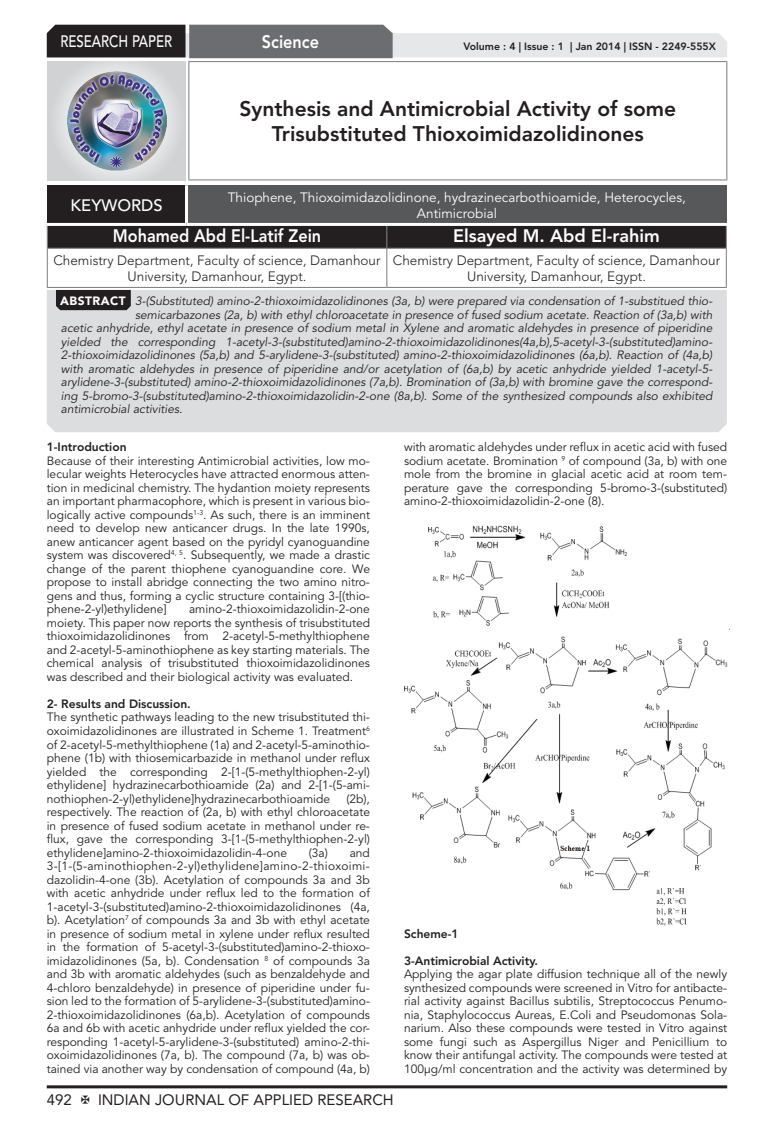
<style>
.page{position:relative;width:774px;height:1136px;background:#fff}
.page>*{position:absolute;margin:0;border:0;box-sizing:border-box;transform-origin:0 0}
.Articles_Head{font:800 21px/25.2px "Avenir LT Std";color:#231f20;text-align:center}
.Author_Name{font:800 18px "Avenir LT Std";color:#fff;scale:.9 1}
.Author_Name-2{font:800 18px "Avenir LT Std";color:#fff}
.Subject_Name{font:800 18px "Avenir LT Std";color:#fff;scale:.9 1}
.Address{font:500 16.5px "Avenir LT Std";color:#fff;scale:.8 1}
.Address-2{font:500 16.5px "Avenir LT Std";color:#fff}
.t1{font:15px "Avenir LT Std";color:#231f20}
.Address-3{font:300 13.5px/16.2px "Avenir LT Std";color:#231f20;text-align:center}
.Address-4{font:13.5px/16.2px "Avenir LT Std";color:#fff;text-align:center}
.Body_Text{font:12px/13.5px "Avenir LT Std";color:#231f20;text-align:justify}
.Body_Text-2{font:italic 12px "Avenir LT Std";color:#231f20}
.Bold{font:800 12px "Avenir LT Std";color:#231f20}
.t2{font:900 12px "Avenir LT Std";letter-spacing:.04em;color:#fff}
.t3{font:800 10.5px "Avenir LT Std";color:#231f20}
</style>
<div class="page">
<hr style="left:47px;top:1085px;width:680px;height:3px;background:#231f20">
<div style="left:48px;top:62px;width:137px;height:118px;background:linear-gradient(to right,#d9dadc,#d8d9db)"></div>
<img style="left:68px;top:71px;width:99px;height:100px">
<svg style="left:47px;top:25px;width:680px;height:33px;background:#9e9e9f"></svg>
<hr style="left:188px;top:61px;width:539px;height:1px;background:#808285">
<hr style="left:188px;top:62px;width:1px;height:117px;background:#808285">
<hr style="left:726px;top:62px;width:1px;height:117px;background:#808285">
<hr style="left:188px;top:179px;width:539px;height:1px;background:#808285">
<div style="left:47px;top:226px;width:680px;height:22px;background:#231f20"></div>
<hr style="left:47px;top:248px;width:340px;height:1px;background:#808285">
<hr style="left:47px;top:249px;width:1px;height:38px;background:#808285">
<hr style="left:387px;top:248px;width:340px;height:1px;background:#808285">
<hr style="left:386px;top:249px;width:1px;height:38px;background:#808285">
<hr style="left:726px;top:249px;width:1px;height:38px;background:#808285">
<hr style="left:47px;top:287px;width:340px;height:1px;background:#808285">
<hr style="left:387px;top:287px;width:340px;height:1px;background:#808285">
<div style="left:47px;top:185px;width:139px;height:39px;background:#231f20"></div>
<div style="left:186px;top:185px;width:541px;height:39px;background:#57585a"></div>
<hr style="left:185px;top:185px;width:3px;height:38px;background:#fff">
<hr style="left:47px;top:223px;width:139px;height:3px;background:#fff">
<hr style="left:186px;top:223px;width:541px;height:3px;background:#fff">
<div style="left:47px;top:290px;width:680px;height:142px;background:#dcdddf"></div>
<svg style="left:56px;top:290px;width:75px;height:20px"></svg>
<img style="left:404px;top:525px;width:324px;height:401px">
<h3 class="Address" style="left:60px;top:32px;width:141px">RESEARCH PAPER</h3>
<p class="Subject_Name" style="left:262px;top:31px;width:65px">Science</p>
<p class="t3" style="left:463px;top:41px;width:254px">Volume : 4 | Issue : 1 | Jan 2014 | ISSN - 2249-555X</p>
<p class="Articles_Head" style="left:239px;top:96px;width:438px">Synthesis and Antimicrobial Activity of some<br>Trisubstituted Thioxoimidazolidinones</p>
<p class="Address-2" style="left:71px;top:196px;width:94px">KEYWORDS</p>
<p class="Address-4" style="left:228px;top:189px;width:460px">Thiophene, Thioxoimidazolidinone, hydrazinecarbothioamide, Heterocycles,<br>Antimicrobial</p>
<p class="Author_Name" style="left:113px;top:225px;width:233px">Mohamed Abd El-Latif Zein</p>
<p class="Author_Name-2" style="left:453px;top:225px;width:208px">Elsayed M. Abd El-rahim</p>
<p class="Address-3" style="left:53px;top:252px;width:329px">Chemistry Department, Faculty of science, Damanhour<br>University, Damanhour, Egypt.</p>
<p class="Address-3" style="left:393px;top:252px;width:329px">Chemistry Department, Faculty of science, Damanhour<br>University, Damanhour, Egypt.</p>
<p class="t2" style="left:60px;top:293px;width:67px">ABSTRACT</p>
<p class="Body_Text-2" style="left:135px;top:294px;width:579px">3-(Substituted) amino-2-thioxoimidazolidinones (3a, b) were prepared via condensation of 1-substitued thio-</p>
<p class="Body_Text-2" style="left:135px;top:308px;width:579px">semicarbazones (2a, b) with ethyl chloroacetate in presence of fused sodium acetate. Reaction of (3a,b) with</p>
<p class="Body_Text-2" style="left:61px;top:321px;width:653px">acetic anhydride, ethyl acetate in presence of sodium metal in Xylene and aromatic aldehydes in presence of piperidine</p>
<p class="Body_Text-2" style="left:61px;top:335px;width:653px">yielded the corresponding 1-acetyl-3-(substituted)amino-2-thioxoimidazolidinones(4a,b),5-acetyl-3-(substituted)amino-</p>
<p class="Body_Text-2" style="left:61px;top:348px;width:653px">2-thioxoimidazolidinones (5a,b) and 5-arylidene-3-(substituted) amino-2-thioxoimidazolidinones (6a,b). Reaction of (4a,b)</p>
<p class="Body_Text-2" style="left:61px;top:362px;width:653px">with aromatic aldehydes in presence of piperidine and/or acetylation of (6a,b) by acetic anhydride yielded 1-acetyl-5-</p>
<p class="Body_Text-2" style="left:61px;top:375px;width:653px">arylidene-3-(substituted) amino-2-thioxoimidazolidinones (7a,b). Bromination of (3a,b) with bromine gave the correspond-</p>
<p class="Body_Text-2" style="left:61px;top:389px;width:653px">ing 5-bromo-3-(substituted)amino-2-thioxoimidazolidin-2-one (8a,b). Some of the synthesized compounds also exhibited</p>
<p class="Body_Text-2" style="left:61px;top:402px;width:123px">antimicrobial activities.</p>
<p class="Bold" style="left:47px;top:440px;width:81px">1-Introduction</p>
<p class="Body_Text" style="left:47px;top:454px;width:325px">Because of their interesting Antimicrobial activities, low mo&shy;lecular weights Heterocycles have attracted enormous atten&shy;tion in medicinal chemistry. The hydantion moiety represents an important pharmacophore, which is present in various bio&shy;logically active compounds<sup>1-3</sup>. As such, there is an imminent need to develop new anticancer drugs. In the late 1990s, anew anticancer agent based on the pyridyl cyanoguandine system was discovered<sup>4,</sup> <sup>5</sup>. Subsequently, we made a drastic change of the parent thiophene cyanoguandine core. We propose to install abridge connecting the two amino nitro&shy;gens and thus, forming a cyclic structure containing 3-[(thio&shy;phene-2-yl)ethylidene]</p>
<p class="Body_Text" style="left:404px;top:440px;width:325px">with aromatic aldehydes under reflux in acetic acid with fused sodium acetate. Bromination <sup>9</sup> of compound (3a, b) with one mole from the bromine in glacial acetic acid at room tem&shy;perature gave the corresponding 5-bromo-3-(substituted) amino-2-thioxoimidazolidin-2-one (8).</p>
<p class="Body_Text" style="left:47px;top:602px;width:325px;text-indent:142px">amino-2-thioxoimidazolidin-2-one moiety. This paper now reports the synthesis of trisubstituted thioxoimidazolidinones from 2-acetyl-5-methylthiophene and 2-acetyl-5-aminothiophene as key starting materials. The chemical analysis of trisubstituted thioxoimidazolidinones was described and their biological activity was evaluated.</p>
<p class="Bold" style="left:47px;top:696px;width:145px">2- Results and Discussion.</p>
<p class="Body_Text" style="left:47px;top:710px;width:325px">The synthetic pathways leading to the new trisubstituted thi&shy;oxoimidazolidinones are illustrated in Scheme 1. Treatment<sup>6 </sup>of 2-acetyl-5-methylthiophene (1a) and 2-acetyl-5-aminothio&shy;phene (1b) with thiosemicarbazide in methanol under reflux yielded the corresponding 2-[1-(5-methylthiophen-2-yl) ethylidene] hydrazinecarbothioamide (2a) and 2-[1-(5-ami&shy;nothiophen-2-yl)ethylidene]hydrazinecarbothioamide</p>
<p class="Body_Text" style="left:47px;top:791px;width:325px;text-indent:300px">(2b), respectively. The reaction of (2a, b) with ethyl chloroacetate in presence of fused sodium acetate in methanol under re&shy;flux, gave the corresponding 3-[1-(5-methylthiophen-2-yl) ethylidene]amino-2-thioxoimidazolidin-4-one</p>
<p class="Body_Text" style="left:47px;top:845px;width:325px;text-indent:303px">and 3-[1-(5-aminothiophen-2-yl)ethylidene]amino-2-thioxoimi&shy;dazolidin-4-one (3b). Acetylation of compounds 3a and 3b with acetic anhydride under reflux led to the formation of 1-acetyl-3-(substituted)amino-2-thioxoimidazolidinones (4a, b). Acetylation<sup>7</sup> of compounds 3a and 3b with ethyl acetate in presence of sodium metal in xylene under reflux resulted in the formation of 5-acetyl-3-(substituted)amino-2-thioxo&shy;imidazolidinones (5a, b). Condensation <sup>8</sup> of compounds 3a and 3b with aromatic aldehydes (such as benzaldehyde and 4-chloro benzaldehyde) in presence of piperidine under fu&shy;sion led to the formation of 5-arylidene-3-(substituted)amino-2-thioxoimidazolidinones (6a,b). Acetylation of compounds 6a and 6b with acetic anhydride under reflux yielded the cor&shy;responding 1-acetyl-5-arylidene-3-(substituted) amino-2-thi&shy;oxoimidazolidinones (7a, b). The compound (7a, b) was ob&shy;tained via another way by condensation of compound (4a, b)</p>
<p class="Body_Text" style="left:309px;top:845px;width:21px">(3a)</p>
<p class="Bold" style="left:404px;top:926px;width:56px">Scheme-1</p>
<p class="Bold" style="left:404px;top:953px;width:136px">3-Antimicrobial Activity.</p>
<p class="Body_Text" style="left:404px;top:967px;width:325px">Applying the agar plate diffusion technique all of the newly synthesized compounds were screened in Vitro for antibacte&shy;rial activity against Bacillus subtilis, Streptococcus Penumo&shy;nia, Staphylococcus Aureas, E.Coli and Pseudomonas Sola&shy;narium. Also these compounds were tested in Vitro against some fungi such as Aspergillus Niger and Penicillium to know their antifungal activity. The compounds were tested at 100μg/ml concentration and the activity was determined by</p>
<p class="t1" style="left:47px;top:1090px;width:27px">492</p>
<p class="t1" style="left:98px;top:1090px;width:297px">INDIAN JOURNAL OF APPLIED RESEARCH</p>
</div>
